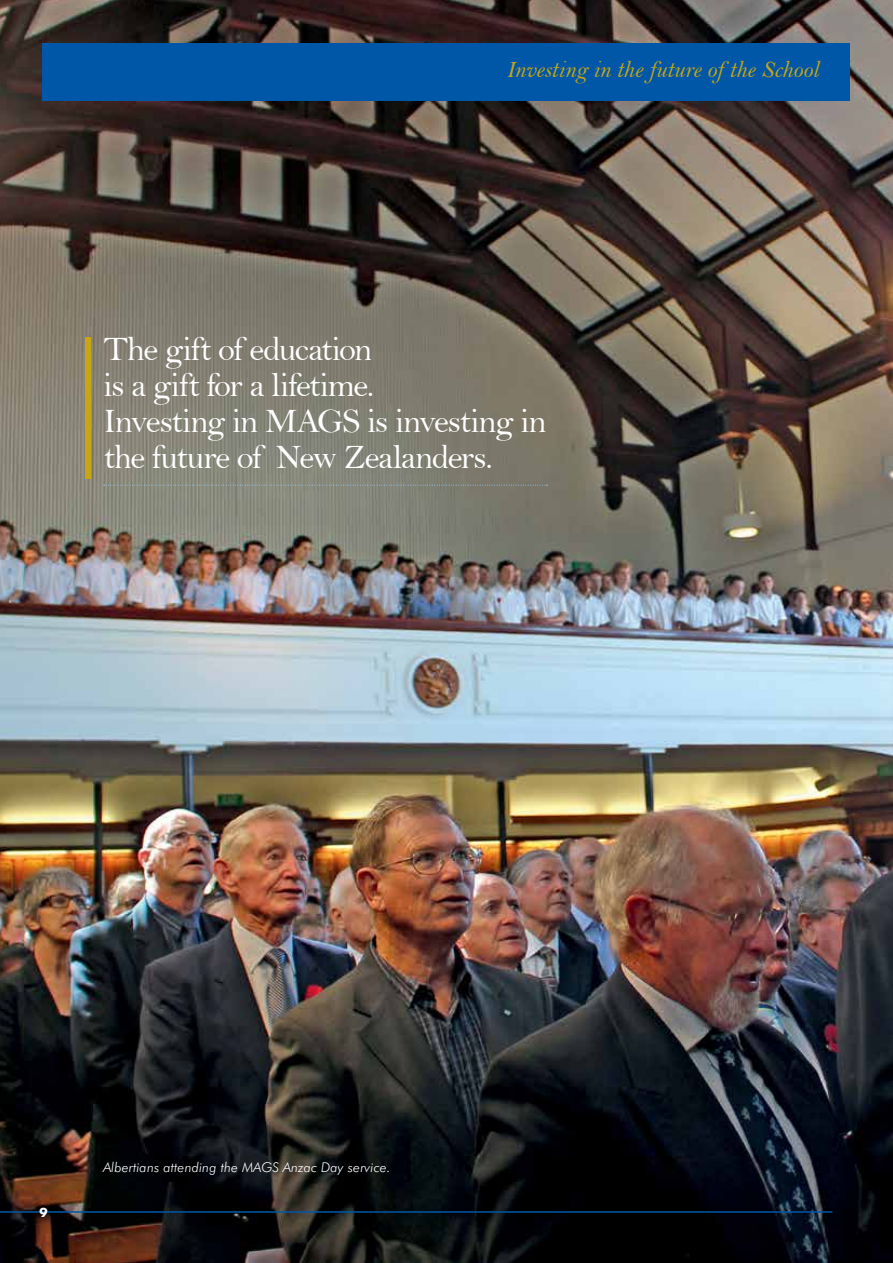
<style>
.page{position:relative;width:893px;height:1263px;background:#fff}
.page>*{position:absolute;margin:0;border:0;box-sizing:border-box;transform-origin:0 0}
.t1{font:34.5px/36px "Bell";letter-spacing:-.04em;color:#fff}
.t2{font:24px "Bell MT Italic";letter-spacing:-.005em;color:#c8a513}
.t3{font:italic 300 13.5px "Futura BT";letter-spacing:.01em;color:#fff}
.t4{font:700 12px "Futura";color:#fff}
</style>
<div class="page">
<img style="left:0;top:0;width:893px;height:1263px">
<svg style="left:104px;top:485px;width:444px;height:1px"></svg>
<div style="left:85px;top:337px;width:5px;height:141px;background:#c8a513"></div>
<hr style="left:0;top:1211px;width:832px;height:2px;background:#0057a8">
<div style="left:43px;top:43px;width:807px;height:57px;background:#0057a8"></div>
<p class="t2" style="left:506px;top:55px;width:314px">Investing in the future of the School</p>
<p class="t1" style="left:103px;top:331px;width:445px">The gift of education<br>is a gift for a lifetime.<br>Investing in MAGS is investing in the future of New Zealanders.</p>
<p class="t4" style="left:39px;top:1203px;width:10px">9</p>
<p class="t3" style="left:103px;top:1158px;width:289px">Albertians attending the MAGS Anzac Day service.</p>
</div>
